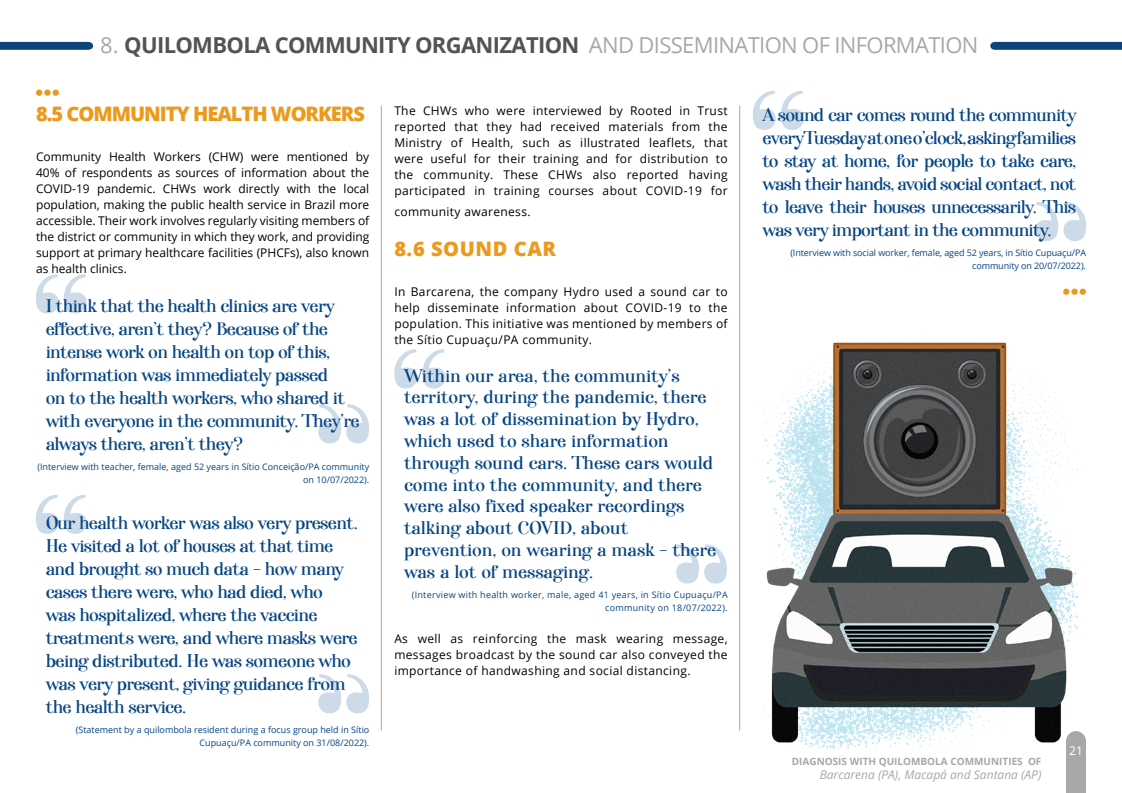
<style>
.page{position:relative;width:1122px;height:793px;background:#fff}
.page>*{position:absolute;margin:0;border:0;box-sizing:border-box;transform-origin:0 0}
.t1{font:200px/220.5px "Afterglow";color:#cddae7}
.t2{font:22px "Open Sans";letter-spacing:-.03em;color:#a8a8a9}
.t3{font:800 20px "Open Sans";letter-spacing:-.05em;color:#ec991c}
.t4{font:800 20px "Open Sans";letter-spacing:.03em;color:#ec991c}
.t5{font:18px/23px "Afterglow";color:#064584}
.t6{font:18px/21.8px "Afterglow";letter-spacing:.03em;color:#064584}
.t7{font:12px/16px "Open Sans";letter-spacing:.03em;color:#000;text-align:justify}
.t8{font:italic 12px "Open Sans";color:#a8a8a9}
.t9{font:12px "Open Sans";color:#fff}
.t10{font:700 10px "Open Sans";color:#a8a8a9}
.t11{font:9px/13px "Open Sans";color:#064584;text-align:right}
.t12{font:9px/13px "Open Sans";letter-spacing:.03em;color:#064584;text-align:right}
.s1{font-weight:700;color:#555154}
</style>
<div class="page">
<svg style="left:1066px;top:731px;width:20px;height:62px"></svg>
<hr style="left:381px;top:106px;width:1px;height:624px;background:#a8a8a9">
<hr style="left:739px;top:106px;width:1px;height:624px;background:#a8a8a9">
<img style="left:761px;top:342px;width:316px;height:407px">
<svg style="left:36px;top:90px;width:6px;height:6px"></svg>
<div style="left:44px;top:90px;width:7px;height:6px;background:#ec991c;border-radius:50%"></div>
<svg style="left:53px;top:90px;width:6px;height:6px"></svg>
<svg style="left:1063px;top:289px;width:6px;height:6px"></svg>
<div style="left:1071px;top:289px;width:7px;height:6px;background:#ec991c;border-radius:50%"></div>
<svg style="left:1080px;top:289px;width:6px;height:6px"></svg>
<svg style="left:0;top:42px;width:93px;height:8px"></svg>
<svg style="left:990px;top:42px;width:132px;height:8px"></svg>
<h2 class="t2" style="left:100px;top:30px;width:880px">8. <span class="s1">QUILOMBOLA COMMUNITY ORGANIZATION</span> AND DISSEMINATION OF INFORMATION</h2>
<h3 class="t3" style="left:36px;top:98px;width:330px">8.5 COMMUNITY HEALTH WORKERS</h3>
<p class="t7" style="left:36px;top:148px;width:335px">Community Health Workers (CHW) were mentioned by 40% of respondents as sources of information about the COVID-19 pandemic. CHWs work directly with the local population, making the public health service in Brazil more accessible. Their work involves regularly visiting members of the district or community in which they work, and providing support at primary healthcare facilities (PHCFs), also known as health clinics.</p>
<p class="t5" style="left:46px;top:294px;width:315px">I think that the health clinics are very effective, aren’t they? Because of the intense work on health on top of this, information was immediately passed<br>on to the health workers, who shared it with everyone in the community. They’re always there, aren’t they?</p>
<p class="t11" style="left:37px;top:460px;width:333px">(Interview with teacher, female, aged 52 years in Sítio Conceição/PA community on 10/07/2022).</p>
<p class="t5" style="left:46px;top:511px;width:314px">Our health worker was also very present.<br>He visited a lot of houses at that time and brought so much data – how many cases there were, who had died, who<br>was hospitalized, where the vaccine treatments were, and where masks were being distributed. He was someone who was very present, giving guidance from the health service.</p>
<p class="t11" style="left:76px;top:723px;width:295px">(Statement by a quilombola resident during a focus group held in Sítio<br>Cupuaçu/PA community on 31/08/2022).</p>
<h1 class="t1" style="left:29px;top:235px;width:67px">“ “</h1>
<p class="t7" style="left:394px;top:102px;width:335px">The CHWs who were interviewed by Rooted in Trust reported that they had received materials from the Ministry of Health, such as illustrated leaflets, that were useful for their training and for distribution to the community. These CHWs also reported having participated in training courses about COVID-19 for</p>
<p class="t7" style="left:394px;top:203px;width:138px">community awareness.</p>
<h3 class="t4" style="left:394px;top:233px;width:163px">8.6 SOUND CAR</h3>
<p class="t7" style="left:394px;top:283px;width:335px">In Barcarena, the company Hydro used a sound car to help disseminate information about COVID-19 to the population. This initiative was mentioned by members of the Sítio Cupuaçu/PA community.</p>
<p class="t6" style="left:404px;top:364px;width:313px">Within our area, the community’s territory, during the pandemic, there was a lot of dissemination by Hydro, which used to share information through sound cars. These cars would come into the community, and there were also fixed speaker recordings talking about COVID, about prevention, on wearing a mask – there was a lot of messaging.</p>
<p class="t12" style="left:412px;top:588px;width:317px">(Interview with health worker, male, aged 41 years, in Sítio Cupuaçu/PA community on 18/07/2022).</p>
<p class="t7" style="left:394px;top:630px;width:335px">As well as reinforcing the mask wearing message, messages broadcast by the sound car also conveyed the importance of handwashing and social distancing.</p>
<h1 class="t1" style="left:387px;top:310px;width:67px">“</h1>
<h1 class="t1" style="left:746px;top:51px;width:67px">“</h1>
<p class="t5" style="left:763px;top:104px;width:315px;text-align:justify">A sound car comes round the community every Tuesday at one o’clock, asking families to stay at home, for people to take care, wash their hands, avoid social contact, not to leave their houses unnecessarily. This was very important in the community.</p>
<p class="t11" style="left:790px;top:246px;width:297px">(Interview with social worker, female, aged 52 years, in Sítio Cupuaçu/PA community on 20/07/2022).</p>
<p class="t10" style="left:792px;top:754px;width:251px">DIAGNOSIS WITH QUILOMBOLA COMMUNITIES OF</p>
<p class="t8" style="left:820px;top:766px;width:223px">Barcarena (PA), Macapá and Santana (AP)</p>
<p class="t9" style="left:1069px;top:742px;width:15px">21</p>
</div>
